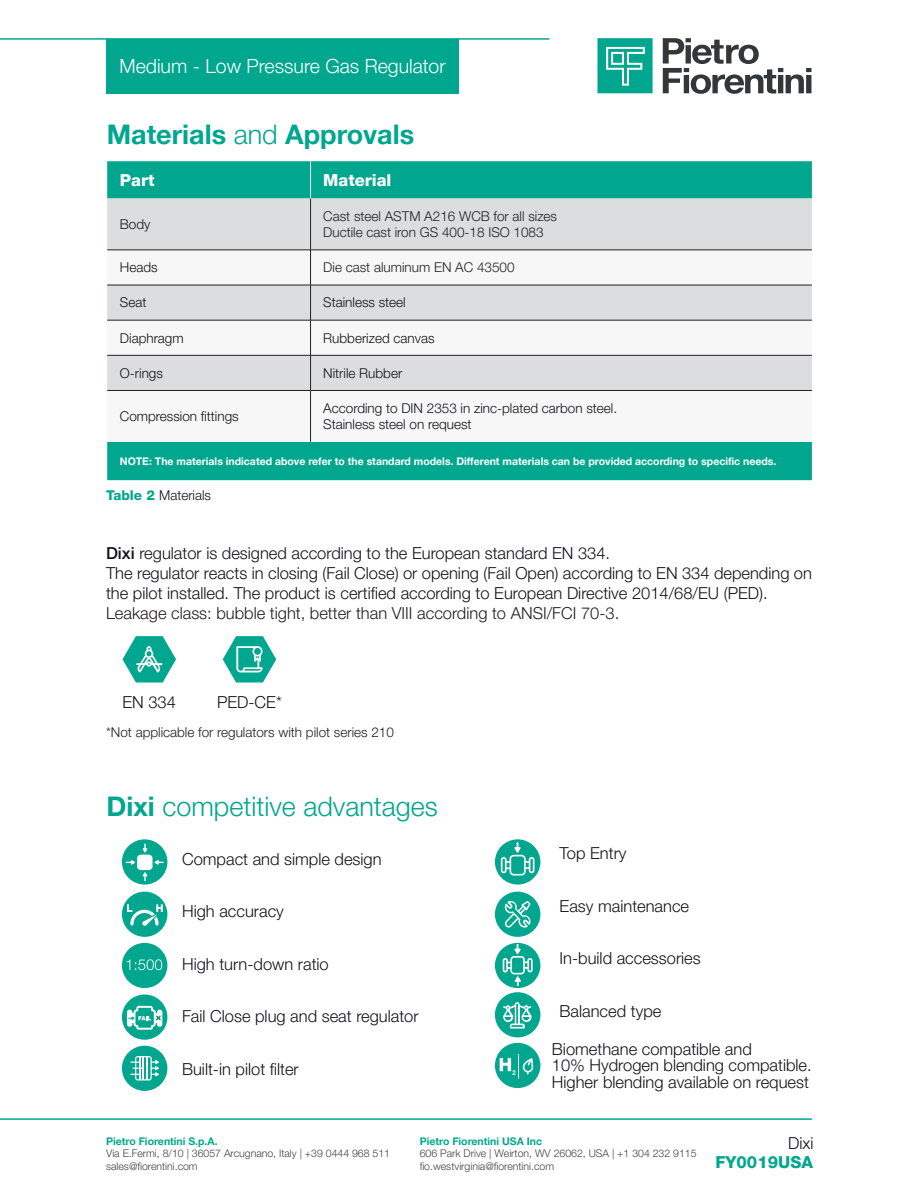
<style>
.page{position:relative;width:918px;height:1188px;background:#fff}
.page>*{position:absolute;margin:0;border:0;box-sizing:border-box;transform-origin:0 0}
.Titoletto{font:300 27px "Helvetica Neue LT Pro";color:#00a78e}
.Titoletto-2{font:700 27px "Helvetica Neue LT Pro";color:#00a78e}
.t1{font:300 19.5px "Helvetica Neue LT Pro";color:#fff}
.Testo{font:300 16.5px/16.5px "Helvetica Neue LT Pro";color:#121418}
.bullet_non_puntato{font:300 16.5px "Helvetica Neue LT Pro";color:#121418}
.Testo-2{font:300 16.5px "Helvetica Neue LT Pro";color:#231f20}
.titoli_tabella_bianco{font:800 16.5px "Helvetica Neue LT Pro";color:#fff}
.titoletto_technische{font:800 16.5px "Helvetica Neue LT Pro";color:#00a78e}
.testo_sciolto{font:300 16.5px "Helvetica Neue LT Pro";color:#121418}
.testo_tabella{font:300 13.5px "Helvetica Neue LT Pro";color:#121418}
.testo_tabella-2{font:300 13.5px "Helvetica Neue LT Pro";color:#231f20}
.t2{font:300 10.5px/12.6px "Helvetica Neue LT Pro";color:#414243}
.testo_tabella-3{font:700 10.5px "Helvetica Neue LT Pro";color:#fff}
.t3{font:700 10.5px "Helvetica Neue LT Pro";color:#00a78e}
.s1{font-weight:300}
.s2{font-weight:800;color:#00a78e}
.s3{font-weight:500}
.s4{font-weight:700}
</style>
<div class="page">
<hr style="left:0;top:38px;width:549px;height:2px;background:#00a78e">
<hr style="left:0;top:1118px;width:812px;height:2px;background:#00a78e">
<svg style="left:663px;top:38px;width:148px;height:56px"></svg>
<svg style="left:597px;top:38px;width:56px;height:55px;background:#29b5a0"></svg>
<div style="left:106px;top:39px;width:353px;height:55px;background:#00a78e"></div>
<div style="left:107px;top:161px;width:705px;height:319px;background:#00a78e"></div>
<div style="left:107px;top:199px;width:705px;height:51px;background:#dcdddf"></div>
<svg style="left:107px;top:251px;width:705px;height:191px"></svg>
<hr style="left:310px;top:161px;width:1px;height:38px;background:#fff">
<hr style="left:310px;top:199px;width:1px;height:51px;background:#231f20">
<hr style="left:107px;top:250px;width:204px;height:1px;background:#231f20">
<hr style="left:311px;top:250px;width:501px;height:1px;background:#231f20">
<hr style="left:310px;top:250px;width:1px;height:35px;background:#231f20">
<hr style="left:107px;top:285px;width:204px;height:1px;background:#231f20">
<hr style="left:311px;top:285px;width:501px;height:1px;background:#231f20">
<hr style="left:310px;top:285px;width:1px;height:35px;background:#231f20">
<hr style="left:107px;top:320px;width:204px;height:1px;background:#231f20">
<hr style="left:311px;top:320px;width:501px;height:1px;background:#231f20">
<hr style="left:310px;top:320px;width:1px;height:35px;background:#231f20">
<hr style="left:107px;top:355px;width:204px;height:1px;background:#231f20">
<hr style="left:311px;top:355px;width:501px;height:1px;background:#231f20">
<hr style="left:310px;top:356px;width:1px;height:34px;background:#231f20">
<hr style="left:107px;top:390px;width:204px;height:1px;background:#231f20">
<hr style="left:311px;top:390px;width:501px;height:1px;background:#231f20">
<hr style="left:310px;top:391px;width:1px;height:51px;background:#231f20">
<svg style="left:122px;top:839px;width:45px;height:46px"></svg>
<svg style="left:126px;top:843px;width:38px;height:38px"></svg>
<div style="left:495px;top:839px;width:45px;height:46px;background:#00a78e;border-radius:50%"></div>
<svg style="left:501px;top:842px;width:33px;height:34px"></svg>
<div style="left:122px;top:892px;width:45px;height:45px;background:#00a78e;border-radius:50%"></div>
<svg style="left:127px;top:904px;width:36px;height:22px"></svg>
<div style="left:495px;top:892px;width:45px;height:45px;background:#00a78e;border-radius:50%"></div>
<svg style="left:504px;top:901px;width:27px;height:27px"></svg>
<div style="left:122px;top:943px;width:45px;height:45px;background:#00a78e;border-radius:50%"></div>
<svg style="left:127px;top:959px;width:35px;height:11px"></svg>
<div style="left:495px;top:943px;width:45px;height:45px;background:#00a78e;border-radius:50%"></div>
<svg style="left:503px;top:945px;width:30px;height:41px"></svg>
<div style="left:122px;top:995px;width:45px;height:45px;background:#00a78e;border-radius:50%"></div>
<svg style="left:127px;top:1006px;width:35px;height:24px"></svg>
<div style="left:122px;top:1046px;width:45px;height:45px;background:#00a78e;border-radius:50%"></div>
<svg style="left:130px;top:1056px;width:29px;height:24px"></svg>
<div style="left:495px;top:992px;width:45px;height:45px;background:#00a78e;border-radius:50%"></div>
<svg style="left:503px;top:1002px;width:28px;height:26px"></svg>
<div style="left:495px;top:1043px;width:45px;height:45px;background:#00a78e;border-radius:50%"></div>
<svg style="left:500px;top:1054px;width:33px;height:25px"></svg>
<svg style="left:123px;top:636px;width:53px;height:47px"></svg>
<svg style="left:223px;top:636px;width:53px;height:47px"></svg>
<p class="t1" style="left:119px;top:54px;width:328px">Medium - Low Pressure Gas Regulator</p>
<p class="Titoletto-2" style="left:107px;top:118px;width:309px">Materials <span class="s1">and</span> Approvals</p>
<p class="titoli_tabella_bianco" style="left:120px;top:170px;width:36px">Part</p>
<p class="titoli_tabella_bianco" style="left:323px;top:170px;width:70px">Material</p>
<p class="testo_tabella" style="left:120px;top:216px;width:32px">Body</p>
<p class="testo_tabella-2" style="left:323px;top:208px;width:235px">Cast steel ASTM A216 WCB for all sizes</p>
<p class="testo_tabella-2" style="left:323px;top:224px;width:222px">Ductile cast iron GS 400-18 ISO 1083</p>
<p class="testo_tabella" style="left:120px;top:259px;width:39px">Heads</p>
<p class="testo_tabella-2" style="left:323px;top:259px;width:193px">Die cast aluminum EN AC 43500</p>
<p class="testo_tabella" style="left:120px;top:294px;width:28px">Seat</p>
<p class="testo_tabella" style="left:323px;top:294px;width:84px">Stainless steel</p>
<p class="testo_tabella" style="left:120px;top:330px;width:65px">Diaphragm</p>
<p class="testo_tabella" style="left:323px;top:330px;width:113px">Rubberized canvas</p>
<p class="testo_tabella" style="left:120px;top:365px;width:44px">O-rings</p>
<p class="testo_tabella" style="left:323px;top:365px;width:81px">Nitrile Rubber</p>
<p class="testo_tabella" style="left:120px;top:408px;width:120px">Compression fittings</p>
<p class="testo_tabella" style="left:323px;top:400px;width:295px">According to DIN 2353 in zinc-plated carbon steel.</p>
<p class="testo_tabella" style="left:323px;top:416px;width:150px">Stainless steel on request</p>
<p class="testo_tabella-3" style="left:120px;top:455px;width:658px">NOTE: The materials indicated above refer to the standard models. Different materials can be provided according to specific needs.</p>
<p class="testo_tabella" style="left:106px;top:487px;width:107px"><span class="s2">Table 2</span> Materials</p>
<p class="Testo" style="left:106px;top:545px;width:506px"><span class="s3">Dixi</span> regulator is designed according to the European standard EN 334.</p>
<p class="Testo" style="left:106px;top:563px;width:707px;line-height:19.8px">The regulator reacts in closing (Fail Close) or opening (Fail Open) according to EN 334 depending on the pilot installed. The product is certified according to European Directive 2014/68/EU (PED).</p>
<p class="Testo-2" style="left:106px;top:603px;width:515px">Leakage class: bubble tight, better than VIII according to ANSI/FCI 70-3.</p>
<p class="bullet_non_puntato" style="left:122px;top:693px;width:55px">EN 334</p>
<p class="bullet_non_puntato" style="left:217px;top:693px;width:66px">PED-CE*</p>
<p class="testo_tabella-2" style="left:106px;top:724px;width:289px">*Not applicable for regulators with pilot series 210</p>
<p class="Titoletto" style="left:106px;top:789px;width:333px"><span class="s4">Dixi</span> competitive advantages</p>
<p class="bullet_non_puntato" style="left:182px;top:849px;width:201px">Compact and simple design</p>
<p class="bullet_non_puntato" style="left:182px;top:901px;width:103px">High accuracy</p>
<p class="bullet_non_puntato" style="left:182px;top:954px;width:148px">High turn-down ratio</p>
<p class="bullet_non_puntato" style="left:182px;top:1006px;width:238px">Fail Close plug and seat regulator</p>
<p class="bullet_non_puntato" style="left:182px;top:1059px;width:118px">Built-in pilot filter</p>
<p class="bullet_non_puntato" style="left:560px;top:843px;width:68px">Top Entry</p>
<p class="bullet_non_puntato" style="left:560px;top:896px;width:131px">Easy maintenance</p>
<p class="bullet_non_puntato" style="left:560px;top:948px;width:143px">In-build accessories</p>
<p class="bullet_non_puntato" style="left:560px;top:1001px;width:103px">Balanced type</p>
<p class="Testo" style="left:552px;top:1040px;width:261px">Biomethane compatible and<br>10% Hydrogen blending compatible.<br>Higher blending available on request</p>
<p class="t3" style="left:106px;top:1134px;width:113px">Pietro Fiorentini S.p.A.</p>
<p class="t2" style="left:106px;top:1147px;width:285px">Via E.Fermi, 8/10 | 36057 Arcugnano, Italy | +39 0444 968 511 sales@fiorentini.com</p>
<p class="t3" style="left:420px;top:1134px;width:124px">Pietro Fiorentini USA Inc</p>
<p class="t2" style="left:420px;top:1147px;width:278px">606 Park Drive | Weirton, WV 26062, USA | +1 304 232 9115 fio.westvirginia@fiorentini.com</p>
<p class="testo_sciolto" style="left:788px;top:1133px;width:27px">Dixi</p>
<p class="titoletto_technische" style="left:715px;top:1152px;width:99px">FY0019USA</p>
</div>
